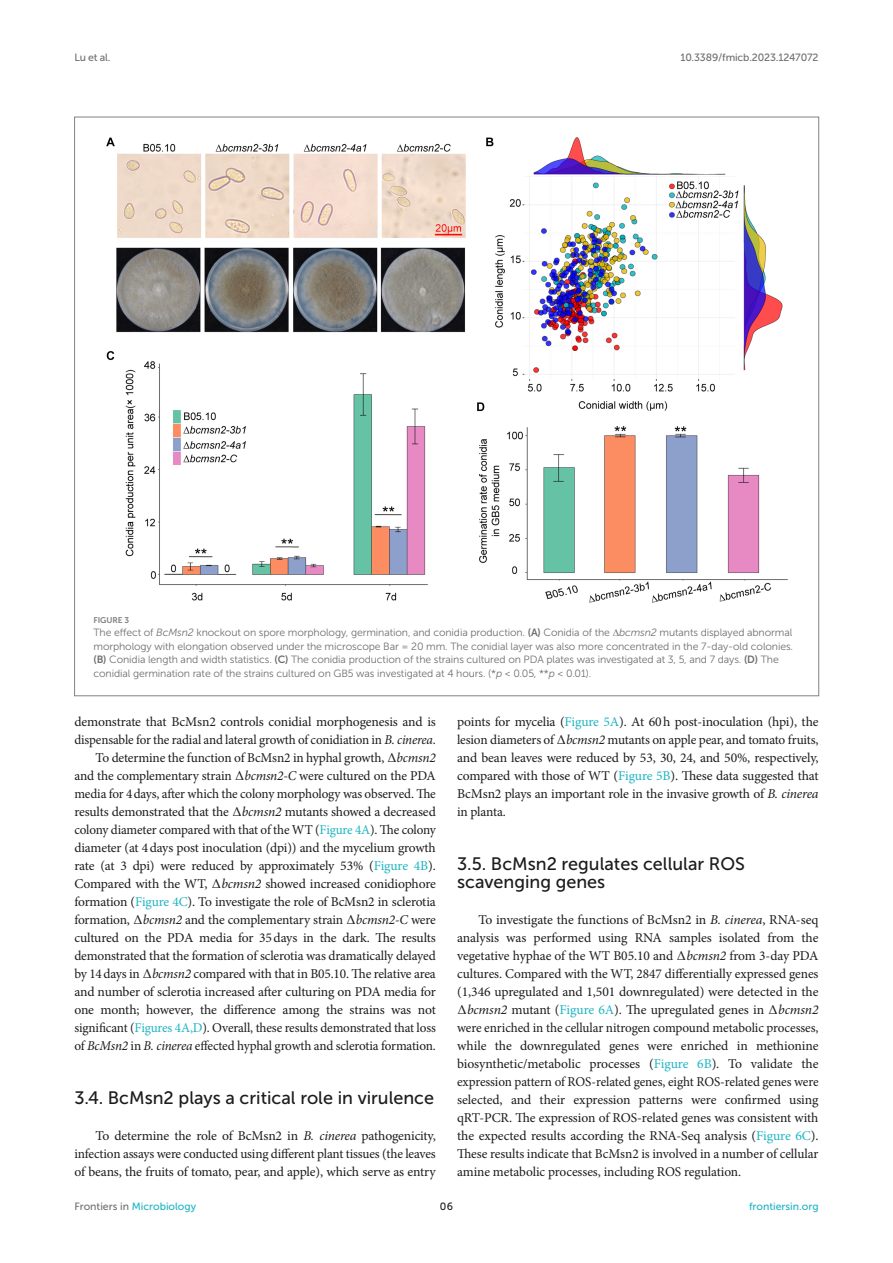
<style>
.page{position:relative;width:893px;height:1263px;background:#fff}
.page>*{position:absolute;margin:0;border:0;box-sizing:border-box;transform-origin:0 0}
.HEAD_2{font:18px/18px "Museo Sans 500";color:#1b1c1b}
.TEXT_FLUSH{font:13.5px/18px "Minion Pro";letter-spacing:-.01em;color:#1b1c1b;text-align:justify}
.TEXT{font:13.5px/18px "Minion Pro";letter-spacing:-.015em;color:#1b1c1b;text-align:justify}
.FIG_LEG{font:10.5px/13.5px "Museo Sans 300";letter-spacing:-.01em;color:#706f70}
.t1{font:10.5px "Museo Sans 500";color:#1db5c3}
.t2{font:10.5px "Museo Sans 500";letter-spacing:-.015em;color:#706f70}
.t3{font:10.5px "Museo Sans 500";color:#1b1c1b}
.FIG_HD{font:8.25px "Museo Sans 700";letter-spacing:-.01em;color:#7e7f7f}
.s1{font-style:italic}
.s2{font-family:"Museo Sans 700"}
.s3{font-family:"STIX General"}
.s4{color:#1db5c3}
.s5{color:#706f70}
</style>
<div class="page">
<img style="left:106px;top:137px;width:682px;height:466px">
<p class="t2" style="left:74px;top:51px;width:38px">Lu et al.</p>
<p class="t2" style="left:680px;top:51px;width:140px">10.3389/fmicb.2023.1247072</p>
<p class="FIG_HD" style="left:94px;top:615px;width:37px">FIGURE 3</p>
<p class="FIG_LEG" style="left:94px;top:626px;width:701px">The effect of <span class="s1">BcMsn2</span> knockout on spore morphology, germination, and conidia production. <span class="s2">(A)</span> Conidia of the ∆<span class="s1">bcmsn2</span> mutants displayed abnormal morphology with elongation observed under the microscope Bar = 20 mm. The conidial layer was also more concentrated in the 7-day-old colonies. <span class="s2">(B)</span> Conidia length and width statistics. <span class="s2">(C)</span> The conidia production of the strains cultured on PDA plates was investigated at 3, 5, and 7 days. <span class="s2">(D)</span> The conidial germination rate of the strains cultured on GB5 was investigated at 4 hours. (*<span class="s1">p</span> &lt; 0.05, **<span class="s1">p</span> &lt; 0.01).</p>
<p class="TEXT_FLUSH" style="left:74px;top:713px;width:363px">demonstrate that BcMsn2 controls conidial morphogenesis and is dispensable for the radial and lateral growth of conidiation in <span class="s1">B. cinerea</span>.</p>
<p class="TEXT" style="left:74px;top:749px;width:363px;text-indent:21px">To determine the function of BcMsn2 in hyphal growth, <span class="s3">∆</span><span class="s1">bcmsn2 </span>and the complementary strain <span class="s3">∆</span><span class="s1">bcmsn2-C</span> were cultured on the PDA media for 4days, after which the colony morphology was observed. The results demonstrated that the <span class="s3">∆</span><span class="s1">bcmsn2</span> mutants showed a decreased colony diameter compared with that of the WT (<span class="s4">Figure 4A</span>). The colony diameter (at 4days post inoculation (dpi)) and the mycelium growth rate (at 3 dpi) were reduced by approximately 53% (<span class="s4">Figure 4B</span>).<br>Compared with the WT, <span class="s3">∆</span><span class="s1">bcmsn2</span> showed increased conidiophore formation (<span class="s4">Figure 4C</span>). To investigate the role of BcMsn2 in sclerotia formation, <span class="s3">∆</span><span class="s1">bcmsn2</span> and the complementary strain <span class="s3">∆</span><span class="s1">bcmsn2-C</span> were cultured on the PDA media for 35days in the dark. The results demonstrated that the formation of sclerotia was dramatically delayed by 14days in <span class="s3">∆</span><span class="s1">bcmsn2</span> compared with that in B05.10. The relative area and number of sclerotia increased after culturing on PDA media for one month; however, the difference among the strains was not significant (<span class="s4">Figures 4A,D</span>). Overall, these results demonstrated that loss of <span class="s1">BcMsn2</span> in <span class="s1">B. cinerea</span> effected hyphal growth and sclerotia formation.</p>
<p class="HEAD_2" style="left:74px;top:1089px;width:361px">3.4. BcMsn2 plays a critical role in virulence</p>
<p class="TEXT_FLUSH" style="left:74px;top:1127px;width:363px;text-indent:21px">To determine the role of BcMsn2 in <span class="s1">B. cinerea</span> pathogenicity, infection assays were conducted using different plant tissues (the leaves of beans, the fruits of tomato, pear, and apple), which serve as entry</p>
<p class="TEXT_FLUSH" style="left:457px;top:713px;width:363px">points for mycelia (<span class="s4">Figure 5A</span>). At 60h post-inoculation (hpi), the lesion diameters of <span class="s3">∆</span><span class="s1">bcmsn2</span> mutants on apple pear, and tomato fruits, and bean leaves were reduced by 53, 30, 24, and 50%, respectively, compared with those of WT (<span class="s4">Figure 5B</span>). These data suggested that BcMsn2 plays an important role in the invasive growth of <span class="s1">B. cinerea </span>in planta.</p>
<p class="HEAD_2" style="left:457px;top:855px;width:289px">3.5. BcMsn2 regulates cellular ROS scavenging genes</p>
<p class="TEXT_FLUSH" style="left:457px;top:911px;width:363px;text-indent:21px">To investigate the functions of BcMsn2 in <span class="s1">B. cinerea</span>, RNA-seq analysis was performed using RNA samples isolated from the vegetative hyphae of the WT B05.10 and <span class="s3">∆</span><span class="s1">bcmsn2</span> from 3-day PDA cultures. Compared with the WT, 2847 differentially expressed genes (1,346 upregulated and 1,501 downregulated) were detected in the <span class="s3">∆</span><span class="s1">bcmsn2</span> mutant (<span class="s4">Figure 6A</span>). The upregulated genes in <span class="s3">∆</span><span class="s1">bcmsn2 </span>were enriched in the cellular nitrogen compound metabolic processes, while the downregulated genes were enriched in methionine biosynthetic/metabolic processes (<span class="s4">Figure 6B</span>). To validate the expression pattern of ROS-related genes, eight ROS-related genes were selected, and their expression patterns were confirmed using qRT-PCR. The expression of ROS-related genes was consistent with the expected results according the RNA-Seq analysis (<span class="s4">Figure 6C</span>).<br>These results indicate that BcMsn2 is involved in a number of cellular amine metabolic processes, including ROS regulation.</p>
<p class="t1" style="left:74px;top:1200px;width:123px"><span class="s5">Frontiers in</span> Microbiology</p>
<p class="t3" style="left:440px;top:1200px;width:15px">06</p>
<p class="t1" style="left:749px;top:1200px;width:71px">frontiersin.org</p>
</div>
